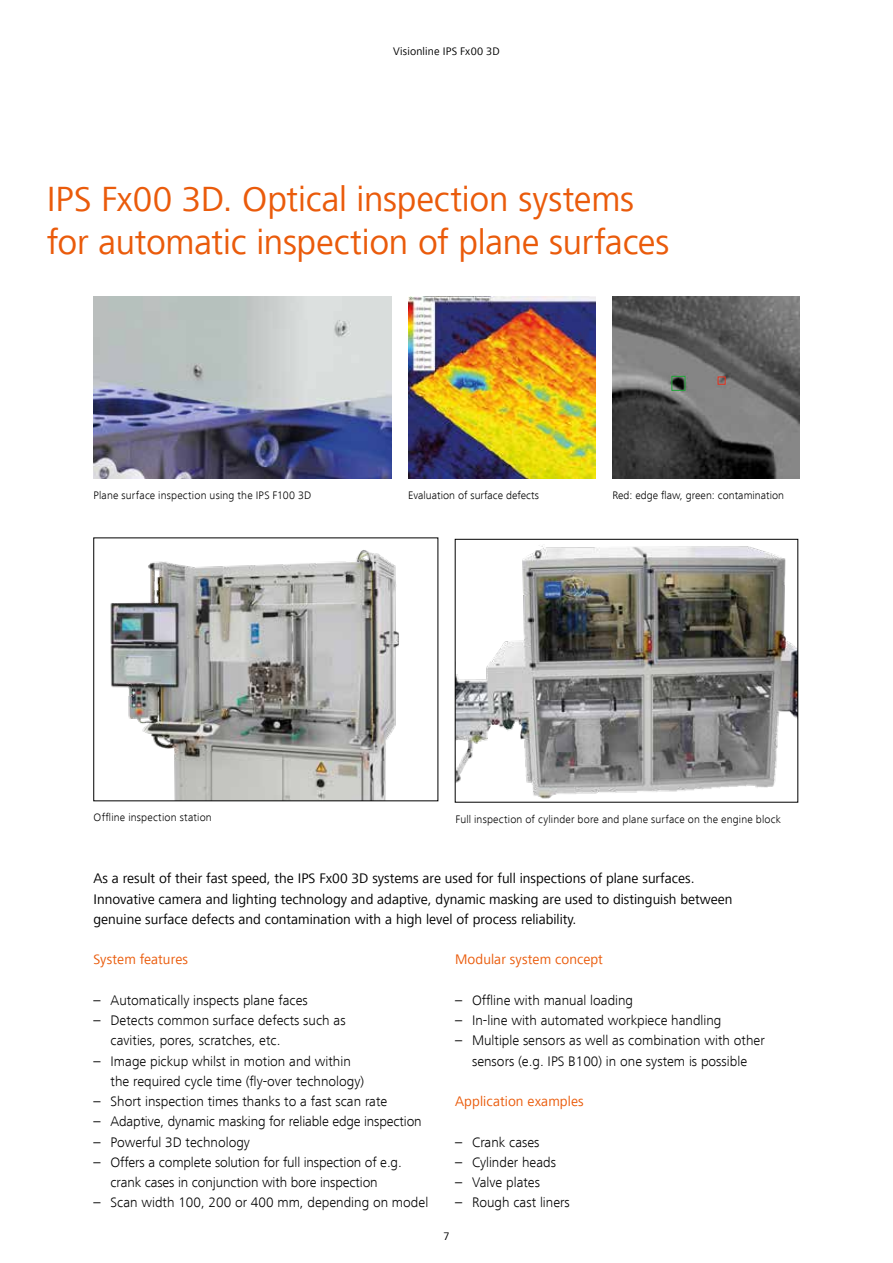
<style>
.page{position:relative;width:893px;height:1263px;background:#fff}
.page>*{position:absolute;margin:0;border:0;box-sizing:border-box;transform-origin:0 0}
.t1{font:36px/43.5px "Frutiger Next LT";letter-spacing:-.01em;color:#ea5b0b}
.t2{font:300 14.25px/20.2px "Frutiger Next LT";color:#000}
.t3{font:14.25px/20.2px "Frutiger Next LT";color:#000}
.t4{font:14.25px "Frutiger Next LT";letter-spacing:.01em;color:#ea5b0b}
.t5{font:300 11.25px "Frutiger Next LT";letter-spacing:.015em;color:#000}
.t6{font:11.25px "Frutiger Next LT";letter-spacing:.015em;color:#000}
</style>
<div class="page">
<img style="left:94px;top:296px;width:297px;height:182px">
<img style="left:408px;top:296px;width:187px;height:182px">
<img style="left:612px;top:296px;width:187px;height:182px">
<img style="left:457px;top:545px;width:339px;height:254px">
<div style="left:455px;top:539px;width:343px;height:263px;border:1px solid #000"></div>
<img style="left:110px;top:550px;width:289px;height:249px">
<div style="left:671px;top:376px;width:14px;height:15px;border:1px solid #1fa637"></div>
<div style="left:718px;top:377px;width:7px;height:8px;border:1px solid #e6301c"></div>
<p class="t6" style="left:393px;top:45px;width:108px">Visionline IPS Fx00 3D</p>
<h1 class="t1" style="left:47px;top:177px;width:624px">IPS Fx00 3D. Optical inspection systems for automatic inspection of plane surfaces</h1>
<p class="t5" style="left:94px;top:489px;width:219px">Plane surface inspection using the IPS F100 3D</p>
<p class="t5" style="left:408px;top:489px;width:132px">Evaluation of surface defects</p>
<p class="t5" style="left:612px;top:489px;width:173px">Red: edge flaw, green: contamination</p>
<p class="t5" style="left:94px;top:811px;width:120px">Offline inspection station</p>
<p class="t5" style="left:455px;top:813px;width:327px">Full inspection of cylinder bore and plane surface on the engine block</p>
<p class="t3" style="left:94px;top:868px;width:640px">As a result of their fast speed, the IPS Fx00 3D systems are used for full inspections of plane surfaces.<br>Innovative camera and lighting technology and adaptive, dynamic masking are used to distinguish between genuine surface defects and contamination with a high level of process reliability.</p>
<p class="t4" style="left:94px;top:952px;width:96px">System features</p>
<p class="t2" style="left:94px;top:990px;width:216px">– Automatically inspects plane faces</p>
<p class="t2" style="left:111px;top:1010px;width:237px;text-indent:-17px">– Detects common surface defects such as cavities, pores, scratches, etc.</p>
<p class="t2" style="left:111px;top:1051px;width:255px;text-indent:-17px">– Image pickup whilst in motion and within the required cycle time (fly-over technology)</p>
<p class="t2" style="left:94px;top:1091px;width:295px">– Short inspection times thanks to a fast scan rate</p>
<p class="t2" style="left:94px;top:1111px;width:330px">– Adaptive, dynamic masking for reliable edge inspection</p>
<p class="t2" style="left:94px;top:1132px;width:158px">– Powerful 3D technology</p>
<p class="t2" style="left:94px;top:1152px;width:310px;text-align:center">– Offers a complete solution for full inspection of e.g. crank cases in conjunction with bore inspection</p>
<p class="t2" style="left:94px;top:1192px;width:336px">– Scan width 100, 200 or 400 mm, depending on model</p>
<p class="t4" style="left:455px;top:952px;width:149px">Modular system concept</p>
<p class="t2" style="left:455px;top:990px;width:180px">– Offline with manual loading</p>
<p class="t2" style="left:455px;top:1010px;width:268px">– In-line with automated workpiece handling</p>
<p class="t2" style="left:455px;top:1030px;width:311px;text-align:center">– Multiple sensors as well as combination with other sensors (e.g. IPS B100) in one system is possible</p>
<p class="t4" style="left:455px;top:1093px;width:130px">Application examples</p>
<p class="t2" style="left:455px;top:1132px;width:86px">– Crank cases</p>
<p class="t2" style="left:455px;top:1152px;width:103px">– Cylinder heads</p>
<p class="t2" style="left:455px;top:1172px;width:87px">– Valve plates</p>
<p class="t2" style="left:455px;top:1192px;width:116px">– Rough cast liners</p>
<p class="t6" style="left:443px;top:1229px;width:8px">7</p>
</div>
